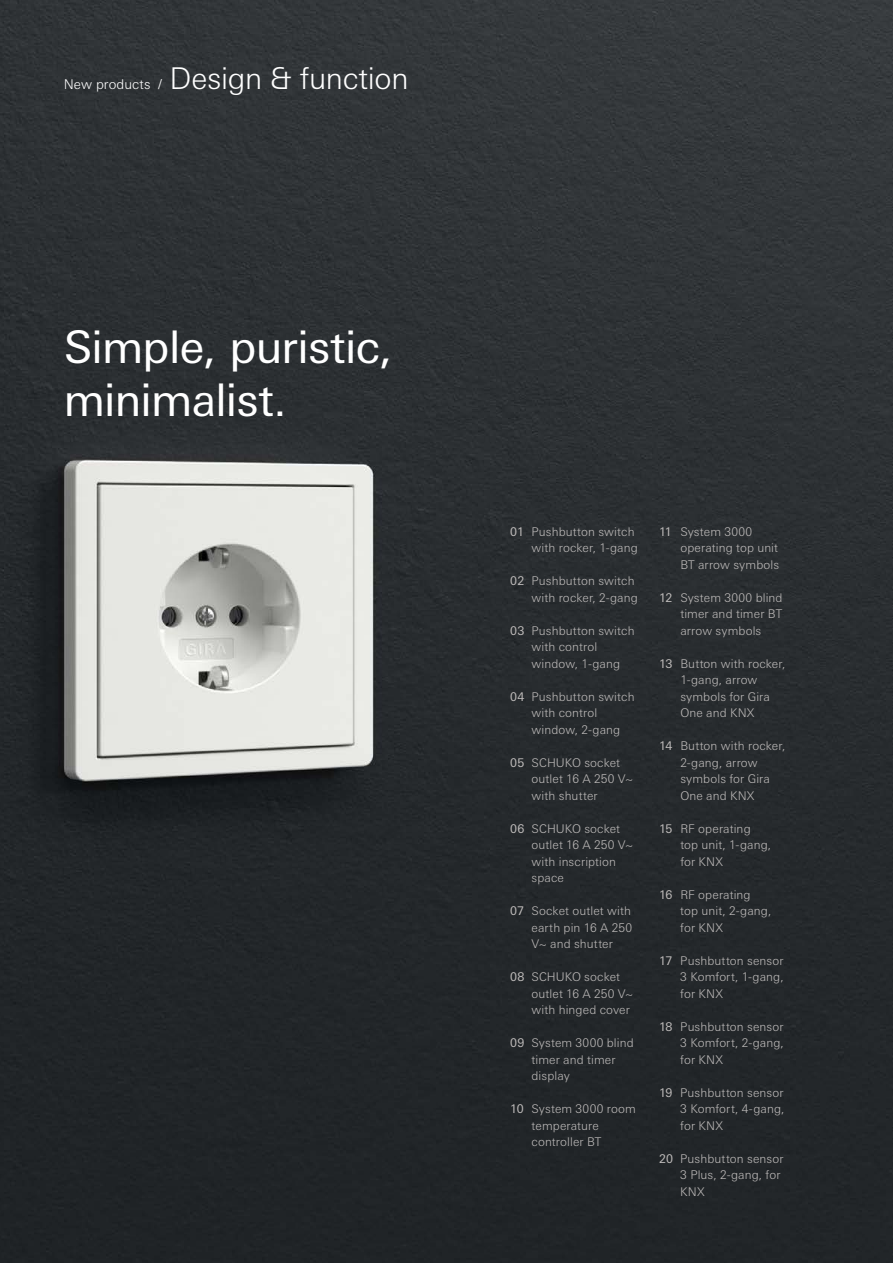
<style>
.page{position:relative;width:893px;height:1263px;background:#fff}
.page>*{position:absolute;margin:0;border:0;box-sizing:border-box;transform-origin:0 0}
.t1{font:45px/52.5px "Univers Next W1 G";letter-spacing:-.015em;color:#fff}
.t2{font:300 30px "Univers Next W1 G";letter-spacing:-.01em;color:#fff}
.t3{font:300 13.5px "Univers Next W1 G";letter-spacing:.005em;color:#fff}
.t4{font:300 12px/16.5px "Univers Next W1 G";letter-spacing:.01em;color:#bebbba}
.s1{font-weight:400}
</style>
<div class="page">
<img style="left:0;top:0;width:893px;height:1263px">
<p class="t3" style="left:64px;top:76px;width:100px">New products /</p>
<h2 class="t2" style="left:170px;top:61px;width:240px">Design &amp; function</h2>
<h1 class="t1" style="left:64px;top:321px;width:330px">Simple, puristic, minimalist.</h1>
<p class="t4" style="left:510px;top:523px;width:129px;text-align:right"><span class="s1">01</span> Pushbutton switch with rocker, 1-gang</p>
<p class="t4" style="left:510px;top:573px;width:129px;text-align:right"><span class="s1">02</span> Pushbutton switch with rocker, 2-gang</p>
<p class="t4" style="left:532px;top:622px;width:104px;text-indent:-21px"><span class="s1">03</span> Pushbutton switch with control window, 1-gang</p>
<p class="t4" style="left:531px;top:688px;width:105px;text-indent:-21px"><span class="s1">04</span> Pushbutton switch with control window, 2-gang</p>
<p class="t4" style="left:531px;top:754px;width:103px;text-indent:-21px"><span class="s1">05</span> SCHUKO socket outlet 16 A 250 V~ with shutter</p>
<p class="t4" style="left:531px;top:820px;width:103px;text-indent:-21px"><span class="s1">06</span> SCHUKO socket outlet 16 A 250 V~ with inscription space</p>
<p class="t4" style="left:531px;top:903px;width:102px;text-align:justify;text-indent:-21px"><span class="s1">07</span> Socket outlet with earth pin 16 A 250<br>V~ and shutter</p>
<p class="t4" style="left:531px;top:969px;width:103px;text-indent:-21px"><span class="s1">08</span> SCHUKO socket outlet 16 A 250 V~ with hinged cover</p>
<p class="t4" style="left:531px;top:1035px;width:104px;text-indent:-21px"><span class="s1">09</span> System 3000 blind timer and timer display</p>
<p class="t4" style="left:531px;top:1101px;width:106px;text-indent:-21px"><span class="s1">10</span> System 3000 room temperature controller BT</p>
<p class="t4" style="left:680px;top:523px;width:100px;text-indent:-21px"><span class="s1">11</span> System 3000 operating top unit<br>BT arrow symbols</p>
<p class="t4" style="left:680px;top:589px;width:104px;text-align:justify;text-indent:-21px"><span class="s1">12</span> System 3000 blind timer and timer BT arrow symbols</p>
<p class="t4" style="left:680px;top:655px;width:107px;text-indent:-21px"><span class="s1">13</span> Button with rocker,<br>1-gang, arrow symbols for Gira<br>One and KNX</p>
<p class="t4" style="left:680px;top:738px;width:107px;text-indent:-21px"><span class="s1">14</span> Button with rocker,<br>2-gang, arrow symbols for Gira<br>One and KNX</p>
<p class="t4" style="left:680px;top:820px;width:92px;text-indent:-21px"><span class="s1">15</span> RF operating top unit, 1-gang, for KNX</p>
<p class="t4" style="left:680px;top:886px;width:93px;text-indent:-21px"><span class="s1">16</span> RF operating top unit, 2-gang, for KNX</p>
<p class="t4" style="left:680px;top:952px;width:105px;text-align:justify;text-indent:-21px"><span class="s1">17</span> Pushbutton sensor 3 Komfort, 1-gang, for KNX</p>
<p class="t4" style="left:680px;top:1018px;width:105px;text-align:justify;text-indent:-21px"><span class="s1">18</span> Pushbutton sensor 3 Komfort, 2-gang, for KNX</p>
<p class="t4" style="left:680px;top:1084px;width:106px;text-align:justify;text-indent:-21px"><span class="s1">19</span> Pushbutton sensor 3 Komfort, 4-gang, for KNX</p>
<p class="t4" style="left:680px;top:1150px;width:105px;text-indent:-21px"><span class="s1">20</span> Pushbutton sensor<br>3 Plus, 2-gang, for<br>KNX</p>
</div>
